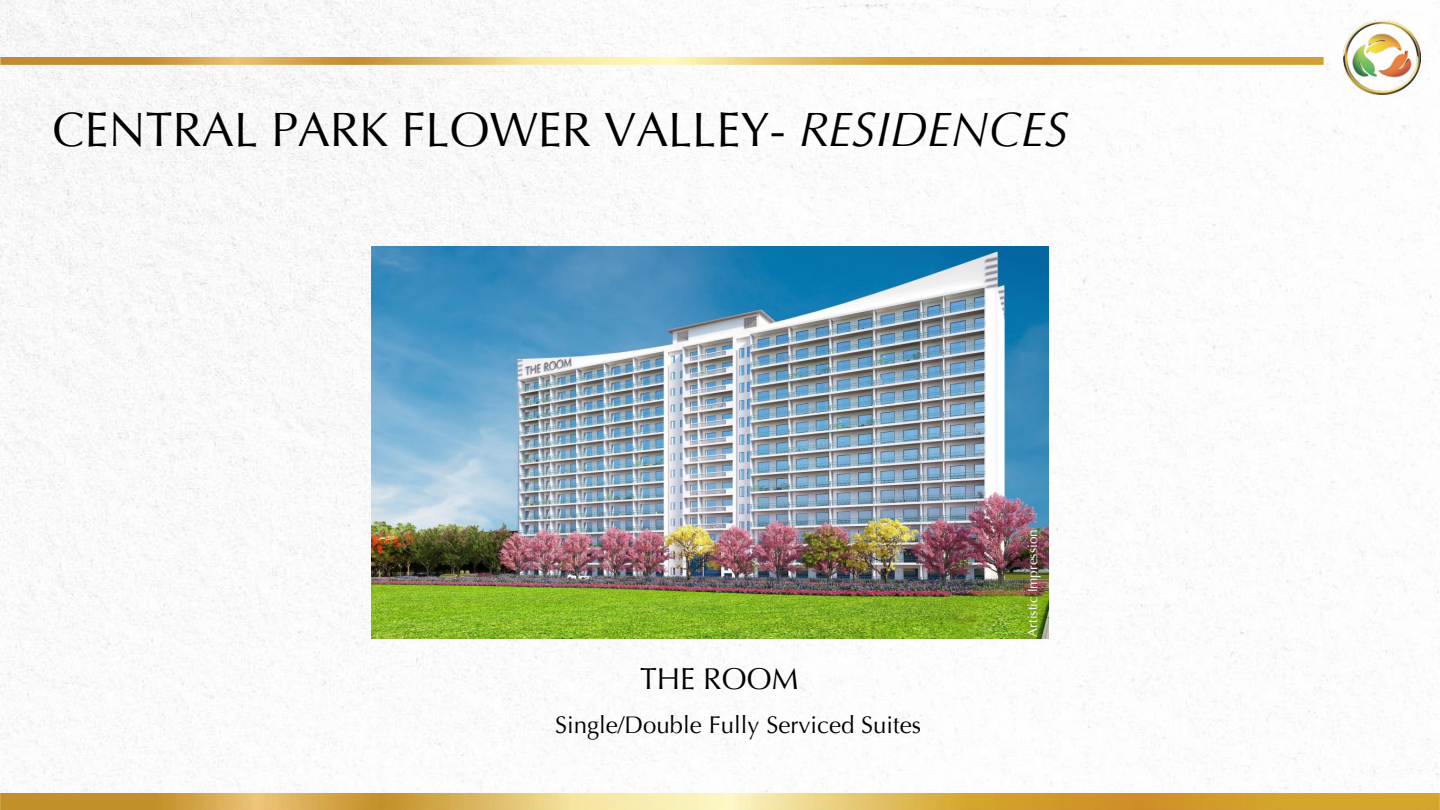
<style>
.page{position:relative;width:1440px;height:810px;background:#fff}
.page>*{position:absolute;margin:0;border:0;box-sizing:border-box;transform-origin:0 0}
.t1{font:48px "Optima";color:#000}
.t2{font:30px "Optima";color:#000}
.t3{font:24px "Optima";color:#000}
.t4{font:13.5px "Optima";color:#fff}
.s1{font-style:italic}
</style>
<div class="page">
<img style="left:0;top:0;width:1440px;height:794px">
<img style="left:1343px;top:21px;width:78px;height:73px">
<img style="left:0;top:794px;width:1440px;height:16px">
<img style="left:0;top:57px;width:1324px;height:7px">
<img style="left:371px;top:246px;width:677px;height:393px">
<p class="t1" style="left:52px;top:102px;width:1018px">CENTRAL PARK FLOWER VALLEY- <span class="s1">RESIDENCES</span></p>
<p class="t2" style="left:640px;top:662px;width:160px">THE ROOM</p>
<p class="t3" style="left:555px;top:711px;width:367px">Single/Double Fully Serviced Suites</p>
<p class="t4" style="left:1025px;top:637px;width:109px;rotate:-90deg">Artistic Impression</p>
</div>
